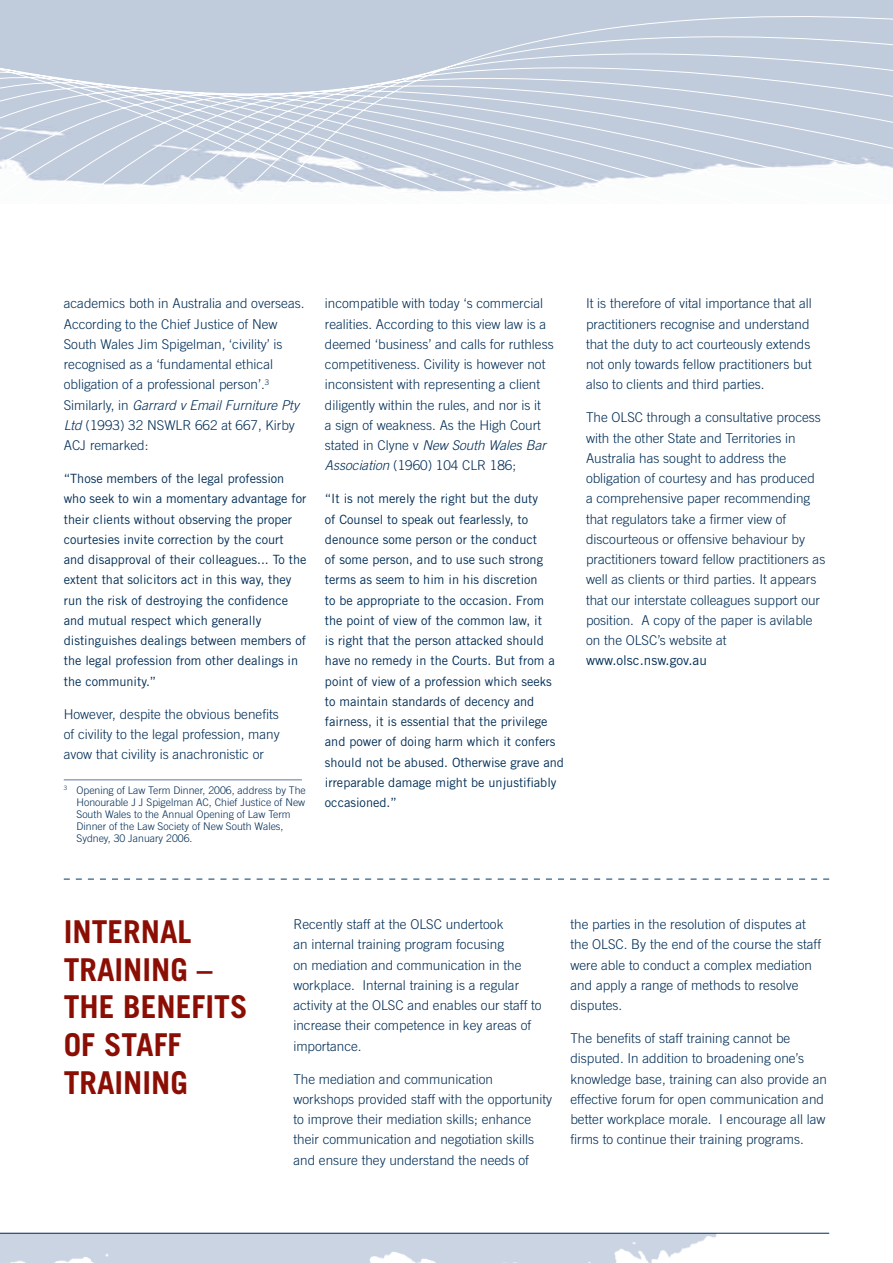
<style>
.page{position:relative;width:893px;height:1263px;background:#fff}
.page>*{position:absolute;margin:0;border:0;box-sizing:border-box;transform-origin:0 0}
.t1{font:700 31.5px/37.8px "Trade Gothic";color:#8b0e04}
.t2{font:300 13.5px/20.2px "Trade Gothic";color:#002d56}
.t3{font:13.5px "Trade Gothic";color:#002d56}
.t4{font:12.75px/20.2px "Trade Gothic";color:#002d56}
.t5{font:300 10.5px/12px "Trade Gothic";color:#002d56}
.s1{font-style:italic}
</style>
<div class="page">
<img style="left:0;top:1234px;width:717px;height:29px">
<hr style="left:0;top:1233px;width:829px;height:1px;background:#002d56">
<svg style="left:64px;top:878px;width:765px;height:2px"></svg>
<hr style="left:64px;top:779px;width:238px;height:1px;background:#587a9d">
<svg style="left:0;top:0;width:893px;height:192px;background:#c8d1e0"></svg>
<p class="t2" style="left:64px;top:295px;width:242px">academics both in Australia and overseas.<br>According to the Chief Justice of New South Wales Jim Spigelman, ‘civility’ is recognised as a ‘fundamental ethical obligation of a professional person’.<sup>3<br></sup>Similarly, in <span class="s1">Garrard v Email Furniture Pty Ltd</span> (1993) 32 NSWLR 662 at 667, Kirby ACJ remarked:</p>
<p class="t4" style="left:64px;top:470px;width:244px">“Those members of the legal profession who seek to win a momentary advantage for their clients without observing the proper courtesies invite correction by the court and disapproval of their colleagues... To the extent that solicitors act in this way, they run the risk of destroying the confidence and mutual respect which generally distinguishes dealings between members of the legal profession from other dealings in the community.”</p>
<p class="t2" style="left:64px;top:705px;width:217px;text-align:justify">However, despite the obvious benefits of civility to the legal profession, many avow that civility is anachronistic or</p>
<p class="t5" style="left:77px;top:785px;width:231px;text-indent:-13px"><sup>3</sup> Opening of Law Term Dinner, 2006, address by The Honourable J J Spigelman AC, Chief Justice of New South Wales to the Annual Opening of Law Term Dinner of the Law Society of New South Wales, Sydney, 30 January 2006.</p>
<p class="t2" style="left:325px;top:295px;width:230px">incompatible with today ‘s commercial realities. According to this view law is a deemed ‘business’ and calls for ruthless competitiveness. Civility is however not inconsistent with representing a client diligently within the rules, and nor is it<br>a sign of weakness. As the High Court stated in Clyne v <span class="s1">New South Wales Bar Association</span> (1960) 104 CLR 186;</p>
<p class="t4" style="left:325px;top:490px;width:241px">“It is not merely the right but the duty<br>of Counsel to speak out fearlessly, to denounce some person or the conduct<br>of some person, and to use such strong terms as seem to him in his discretion<br>to be appropriate to the occasion. From the point of view of the common law, it<br>is right that the person attacked should have no remedy in the Courts. But from a point of view of a profession which seeks to maintain standards of decency and fairness, it is essential that the privilege and power of doing harm which it confers should not be abused. Otherwise grave and irreparable damage might be unjustifiably occasioned.”</p>
<p class="t2" style="left:586px;top:295px;width:227px">It is therefore of vital importance that all practitioners recognise and understand that the duty to act courteously extends not only towards fellow practitioners but also to clients and third parties.</p>
<p class="t2" style="left:586px;top:409px;width:241px">The OLSC through a consultative process with the other State and Territories in Australia has sought to address the obligation of courtesy and has produced<br>a comprehensive paper recommending that regulators take a firmer view of discourteous or offensive behaviour by practitioners toward fellow practitioners as well as clients or third parties. It appears that our interstate colleagues support our position. A copy of the paper is avilable on the OLSC’s website at</p>
<p class="t3" style="left:586px;top:656px;width:122px">www.olsc.nsw.gov.au</p>
<h1 class="t1" style="left:64px;top:915px;width:185px">INTERNAL<br>TRAINING –<br>THE BENEFITS<br>OF STAFF<br>TRAINING</h1>
<p class="t2" style="left:293px;top:915px;width:250px">Recently staff at the OLSC undertook<br>an internal training program focusing<br>on mediation and communication in the workplace. Internal training is a regular activity at the OLSC and enables our staff to increase their competence in key areas of importance.</p>
<p class="t2" style="left:293px;top:1070px;width:260px">The mediation and communication workshops provided staff with the opportunity to improve their mediation skills; enhance their communication and negotiation skills and ensure they understand the needs of</p>
<p class="t2" style="left:570px;top:915px;width:252px">the parties in the resolution of disputes at the OLSC. By the end of the course the staff were able to conduct a complex mediation and apply a range of methods to resolve disputes.</p>
<p class="t2" style="left:570px;top:1029px;width:258px">The benefits of staff training cannot be disputed. In addition to broadening one’s knowledge base, training can also provide an effective forum for open communication and better workplace morale. I encourage all law firms to continue their training programs.</p>
</div>
